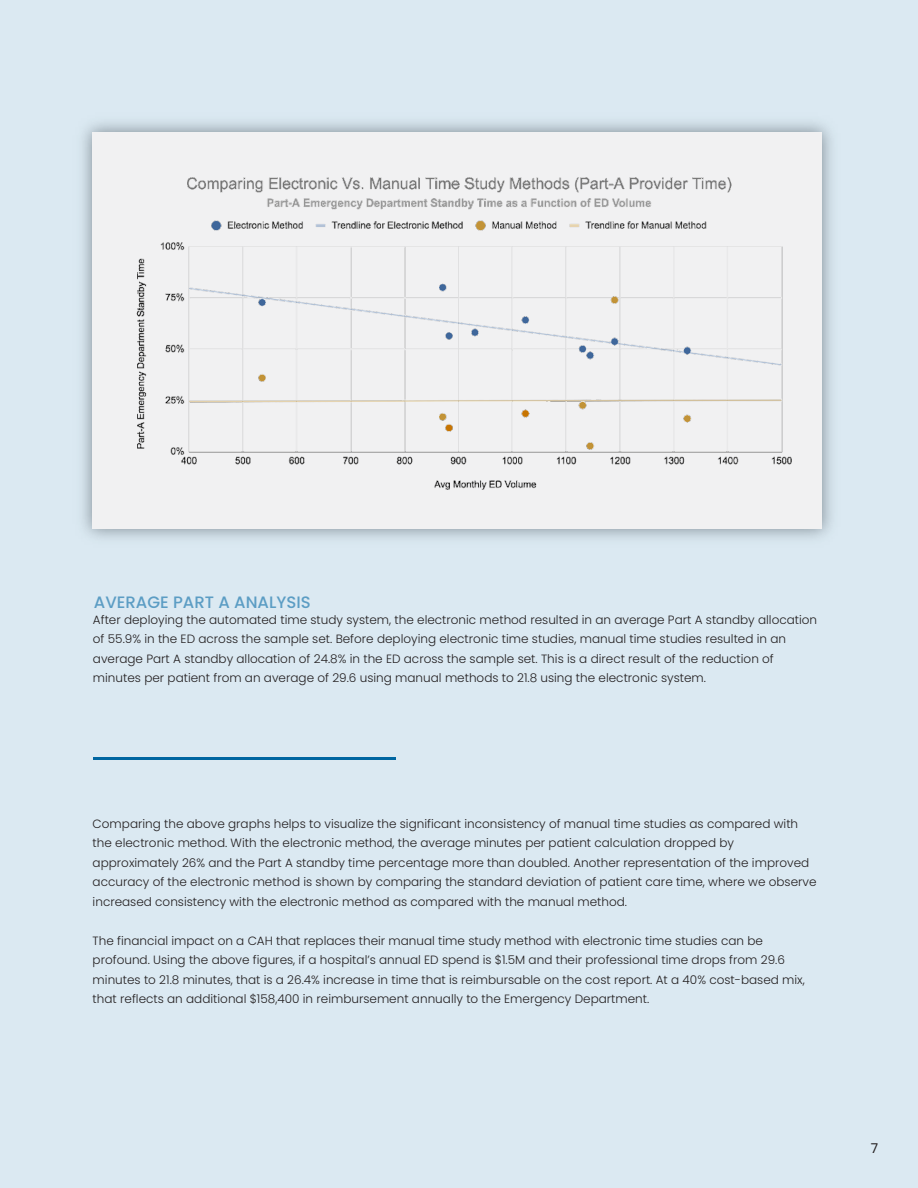
<style>
.page{position:relative;width:918px;height:1188px;background:#dbe9f2}
.page>*{position:absolute;margin:0;border:0;box-sizing:border-box;transform-origin:0 0}
.t1{font:500 16.5px "Poppins";color:#5c9dc4}
.t2{font:13.5px "Poppins";color:#231f20}
.t3{font:300 12px/19.5px "Poppins";color:#231f20}
</style>
<div class="page">
<div style="left:92px;top:132px;width:730px;height:397px;background:#f1f1f2"></div>
<img style="left:136px;top:177px;width:656px;height:313px">
<hr style="left:94px;top:758px;width:302px;height:2px;background:#0066a1">
<h1 class="t1" style="left:94px;top:593px;width:218px">AVERAGE PART A ANALYSIS</h1>
<p class="t3" style="left:93px;top:610px;width:726px">After deploying the automated time study system, the electronic method resulted in an average Part A standby allocation of 55.9% in the ED across the sample set. Before deploying electronic time studies, manual time studies resulted in an average Part A standby allocation of 24.8% in the ED across the sample set. This is a direct result of the reduction of minutes per patient from an average of 29.6 using manual methods to 21.8 using the electronic system.</p>
<p class="t3" style="left:93px;top:814px;width:725px">Comparing the above graphs helps to visualize the significant inconsistency of manual time studies as compared with the electronic method. With the electronic method, the average minutes per patient calculation dropped by approximately 26% and the Part A standby time percentage more than doubled. Another representation of the improved accuracy of the electronic method is shown by comparing the standard deviation of patient care time, where we observe increased consistency with the electronic method as compared with the manual method.</p>
<p class="t3" style="left:93px;top:931px;width:714px">The financial impact on a CAH that replaces their manual time study method with electronic time studies can be profound. Using the above figures, if a hospital’s annual ED spend is $1.5M and their professional time drops from 29.6 minutes to 21.8 minutes, that is a 26.4% increase in time that is reimbursable on the cost report. At a 40% cost-based mix, that reflects an additional $158,400 in reimbursement annually to the Emergency Department.</p>
<p class="t2" style="left:871px;top:1140px;width:9px">7</p>
</div>
